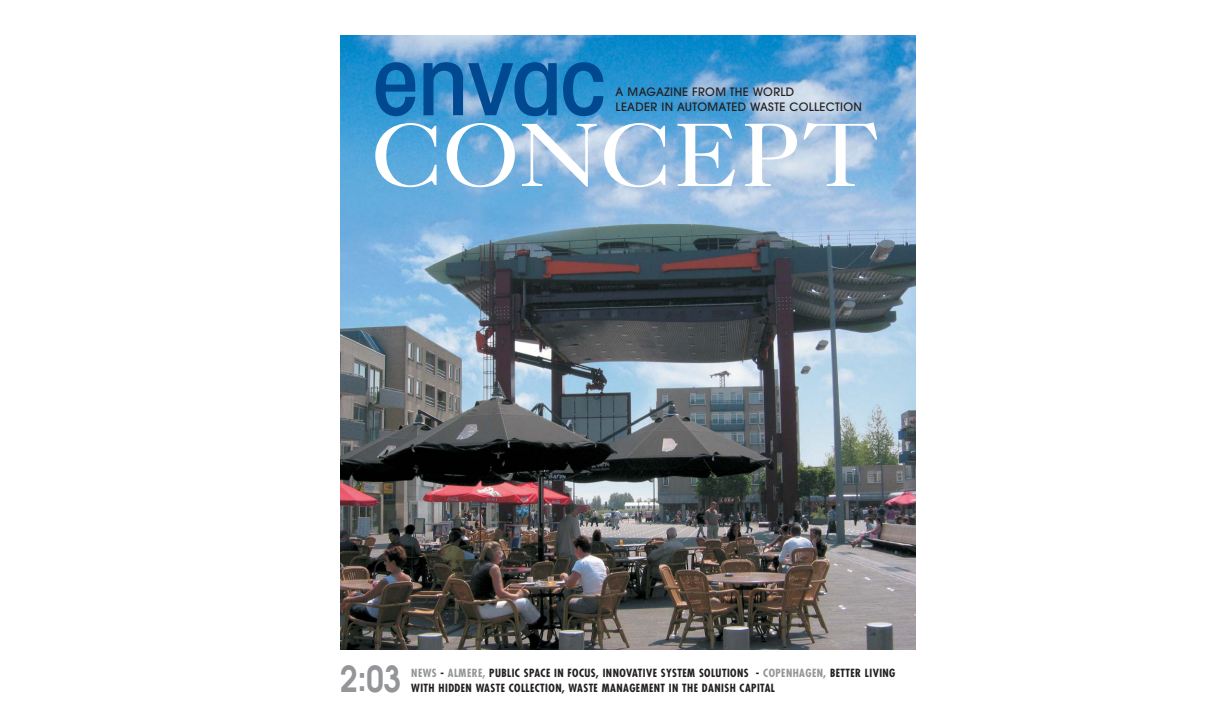
<style>
.page{position:relative;width:1218px;height:714px;background:#fff}
.page>*{position:absolute;margin:0;border:0;box-sizing:border-box;transform-origin:0 0}
.t1{font:500 condensed 93px "Avant Garde";letter-spacing:-.02em;color:#004990;scale:1.12 1}
.t2{font:90px "Caslon Five Forty Roman SC";color:#fff;scale:1.09 1}
.t3{font:600 35.8px "Avant Garde";color:#939598;scale:.87 1}
.t4{font:500 11.5px/15px "Avant Garde";letter-spacing:.03em;color:#231f20}
.t5{font:700 condensed 11px "Futura";letter-spacing:.04em;color:#231f20}
.s1{color:#939598}
</style>
<div class="page">
<img style="left:341px;top:36px;width:575px;height:614px">
<h1 class="t1" style="left:372px;top:48px;width:210px">envac</h1>
<h2 class="t2" style="left:372px;top:123px;width:466px">CONCEPT</h2>
<p class="t4" style="left:616px;top:85px;width:248px">A MAGAZINE FROM THE WORLD<br>LEADER IN AUTOMATED WASTE COLLECTION</p>
<h3 class="t3" style="left:340px;top:666px;width:72px">2:03</h3>
<p class="t5" style="left:411px;top:668px;width:486px"><span class="s1">NEWS</span> - <span class="s1">ALMERE,</span> PUBLIC SPACE IN FOCUS, INNOVATIVE SYSTEM SOLUTIONS - <span class="s1">COPENHAGEN,</span> BETTER LIVING</p>
<p class="t5" style="left:411px;top:683px;width:365px">WITH HIDDEN WASTE COLLECTION, WASTE MANAGEMENT IN THE DANISH CAPITAL</p>
</div>
